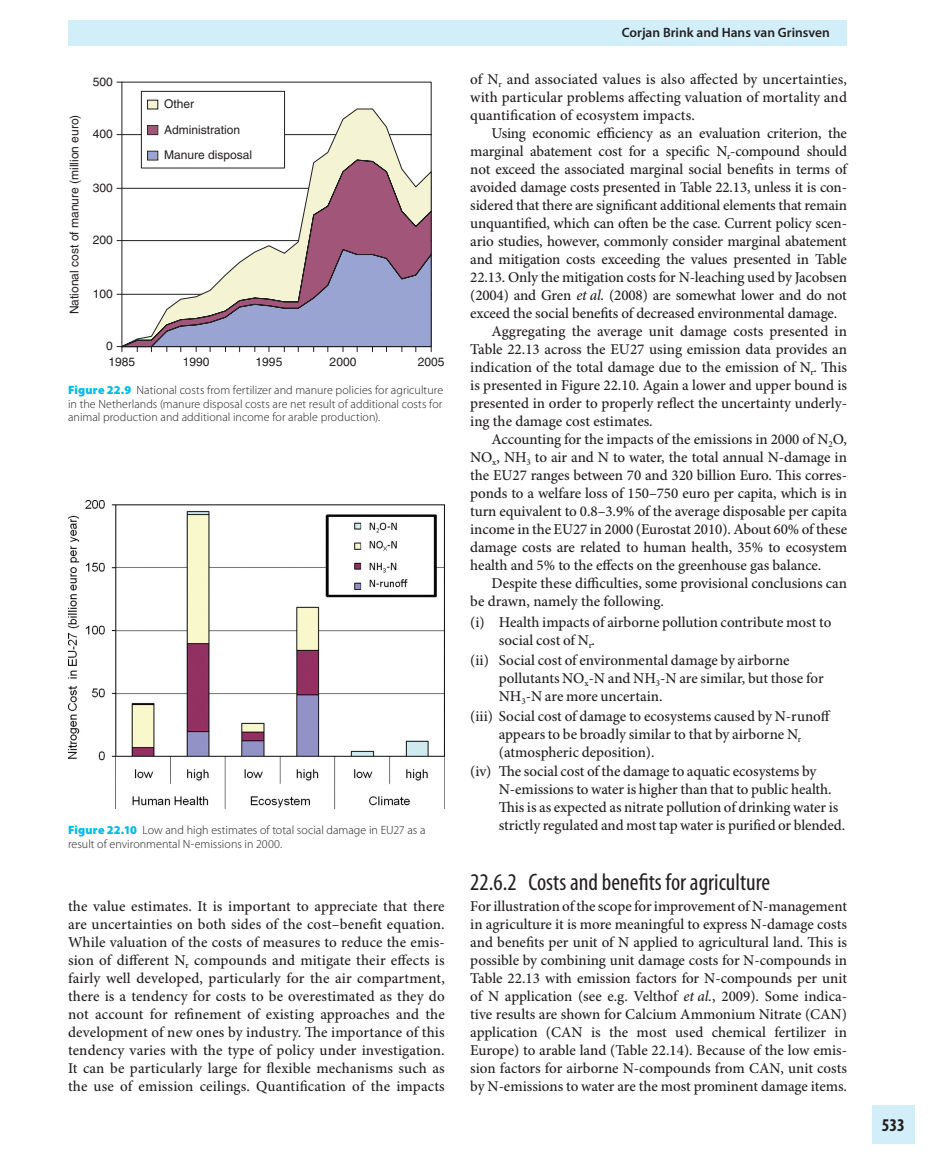
<style>
.page{position:relative;width:932px;height:1173px;background:#fff}
.page>*{position:absolute;margin:0;border:0;box-sizing:border-box;transform-origin:0 0}
.t1{font:condensed 24px "Myriad Pro";color:#231f20}
.t2{font:700 condensed 18px "Myriad Pro";color:#231f20}
.t3{font:500 15px/18px "Minion Pro";letter-spacing:-.005em;color:#231f20;text-align:justify}
.t4{font:600 13.5px "Myriad Pro";color:#231f20}
.t5{font:300 12px/13.5px "Myriad Pro";color:#231f20;text-align:justify}
.t6{font:12px/25.5px "Helvetica";color:#231f20}
.s1{font-weight:900;color:#00b9e7}
.s2{font-style:italic}
</style>
<div class="page">
<div style="left:68px;top:21px;width:779px;height:25px;background:#d1eef9"></div>
<div style="left:872px;top:1105px;width:42px;height:38px;background:#d1eef9"></div>
<svg style="left:116px;top:81px;width:316px;height:271px"></svg>
<svg style="left:122px;top:250px;width:310px;height:102px"></svg>
<div style="left:142px;top:92px;width:142px;height:76px;background:#fff"></div>
<div style="left:141px;top:91px;width:144px;height:77px;border:1px solid #231f20"></div>
<div style="left:147px;top:100px;width:11px;height:9px;background:#f4f4d5"></div>
<div style="left:147px;top:100px;width:11px;height:9px;border:1px solid #231f20"></div>
<div style="left:147px;top:126px;width:11px;height:9px;background:#a15579"></div>
<div style="left:147px;top:125px;width:11px;height:10px;border:1px solid #231f20"></div>
<div style="left:147px;top:151px;width:11px;height:9px;background:#9aa4d2"></div>
<div style="left:147px;top:151px;width:11px;height:9px;border:1px solid #231f20"></div>
<img style="left:68px;top:500px;width:376px;height:308px">
<p class="t6" style="left:63px;top:314px;width:201px;rotate:-90deg">National cost of manure (million euro)</p>
<p class="t6" style="left:93px;top:70px;width:22px">500</p>
<p class="t6" style="left:93px;top:123px;width:22px">400</p>
<p class="t6" style="left:93px;top:176px;width:22px">300</p>
<p class="t6" style="left:93px;top:229px;width:22px">200</p>
<p class="t6" style="left:93px;top:282px;width:22px">100</p>
<p class="t6" style="left:106px;top:335px;width:8px">0</p>
<p class="t6" style="left:164px;top:93px;width:90px">Other<br>Administration<br>Manure disposal</p>
<p class="t6" style="left:109px;top:350px;width:28px">1985</p>
<p class="t6" style="left:183px;top:350px;width:28px">1990</p>
<p class="t6" style="left:255px;top:350px;width:28px">1995</p>
<p class="t6" style="left:329px;top:350px;width:28px">2000</p>
<p class="t6" style="left:418px;top:350px;width:28px">2005</p>
<p class="t5" style="left:68px;top:385px;width:376px"><span class="s1">Figure 22.9</span> National costs from fertilizer and manure policies for agriculture in the Netherlands (manure disposal costs are net result of additional costs for animal production and additional income for arable production).</p>
<p class="t5" style="left:68px;top:824px;width:359px"><span class="s1">Figure 22.10</span> Low and high estimates of total social damage in EU27 as a result of environmental N-emissions in 2000.</p>
<p class="t3" style="left:68px;top:899px;width:378px">the value estimates. It is important to appreciate that there are uncertainties on both sides of the cost–benefit equation.<br>While valuation of the costs of measures to reduce the emis&shy;sion of different N <sub>r</sub> compounds and mitigate their effects is fairly well developed, particularly for the air compartment, there is a tendency for costs to be overestimated as they do not account for refinement of existing approaches and the development of new ones by industry. The importance of this tendency varies with the type of policy under investigation.<br>It can be particularly large for flexible mechanisms such as the use of emission ceilings. Quantification of the impacts</p>
<p class="t4" style="left:622px;top:27px;width:210px">Corjan Brink and Hans van Grinsven</p>
<p class="t3" style="left:470px;top:72px;width:378px">of N <sub>r</sub> and associated values is also affected by uncertainties, with particular problems affecting valuation of mortality and quantification of ecosystem impacts.</p>
<p class="t3" style="left:491px;top:126px;width:357px">Using economic efficiency as an evaluation criterion, the</p>
<p class="t3" style="left:470px;top:144px;width:378px">marginal abatement cost for a specific N <sub>r</sub> -compound should</p>
<p class="t3" style="left:470px;top:162px;width:378px">not exceed the associated marginal social benefits in terms of</p>
<p class="t3" style="left:470px;top:180px;width:378px">avoided damage costs presented in Table 22.13 , unless it is con-</p>
<p class="t3" style="left:470px;top:198px;width:378px">sidered that there are significant additional elements that remain</p>
<p class="t3" style="left:470px;top:216px;width:378px">unquantified, which can often be the case. Current policy scen-</p>
<p class="t3" style="left:470px;top:234px;width:378px">ario studies, however, commonly consider marginal abatement</p>
<p class="t3" style="left:470px;top:252px;width:378px">and mitigation costs exceeding the values presented in Table</p>
<p class="t3" style="left:470px;top:270px;width:378px">22.13 . Only the mitigation costs for N-leaching used by Jacobsen</p>
<p class="t3" style="left:470px;top:288px;width:378px">( 2004 ) and Gren <span class="s2">et al.</span> ( 2008 ) are somewhat lower and do not</p>
<p class="t3" style="left:470px;top:306px;width:368px">exceed the social benefits of decreased environmental damage.</p>
<p class="t3" style="left:491px;top:324px;width:357px">Aggregating the average unit damage costs presented in</p>
<p class="t3" style="left:470px;top:342px;width:378px">Table 22.13 across the EU27 using emission data provides an</p>
<p class="t3" style="left:470px;top:360px;width:378px">indication of the total damage due to the emission of N <sub>r</sub> . This</p>
<p class="t3" style="left:470px;top:378px;width:378px">is presented in Figure 22.10 . Again a lower and upper bound is</p>
<p class="t3" style="left:470px;top:396px;width:378px">presented in order to properly reflect the uncertainty underly-</p>
<p class="t3" style="left:470px;top:414px;width:184px">ing the damage cost estimates.</p>
<p class="t3" style="left:491px;top:432px;width:357px">Accounting for the impacts of the emissions in 2000 of N <sub>2</sub> O,</p>
<p class="t3" style="left:470px;top:450px;width:378px">NO <sub>x</sub> , NH <sub>3</sub> to air and N to water, the total annual N-damage in</p>
<p class="t3" style="left:470px;top:468px;width:378px">the EU27 ranges between 70 and 320 billion Euro. This corres-</p>
<p class="t3" style="left:470px;top:486px;width:378px">ponds to a welfare loss of 150–750 euro per capita, which is in</p>
<p class="t3" style="left:470px;top:504px;width:378px">turn equivalent to 0.8–3.9% of the average disposable per capita</p>
<p class="t3" style="left:470px;top:522px;width:378px">income in the EU27 in 2000 (Eurostat 2010 ). About 60% of these</p>
<p class="t3" style="left:470px;top:540px;width:378px">damage costs are related to human health, 35% to ecosystem</p>
<p class="t3" style="left:470px;top:558px;width:352px">health and 5% to the effects on the greenhouse gas balance.</p>
<p class="t3" style="left:491px;top:576px;width:357px">Despite these difficulties, some provisional conclusions can</p>
<p class="t3" style="left:470px;top:594px;width:195px">be drawn, namely the following.</p>
<p class="t3" style="left:499px;top:614px;width:334px;text-indent:-28px">(i) Health impacts of airborne pollution contribute most to social cost of N <sub>r</sub> .</p>
<p class="t3" style="left:499px;top:652px;width:326px;text-align:left;text-indent:-28px">(ii) Social cost of environmental damage by airborne pollutants NO <sub>x</sub> -N and NH <sub>3</sub> -N are similar, but those for<br>NH <sub>3</sub> -N are more uncertain.</p>
<p class="t3" style="left:470px;top:708px;width:362px">(iii) Social cost of damage to ecosystems caused by N-runoff</p>
<p class="t3" style="left:499px;top:726px;width:304px">appears to be broadly similar to that by airborne N <sub>r</sub></p>
<p class="t3" style="left:499px;top:744px;width:157px">(atmospheric deposition).</p>
<p class="t3" style="left:470px;top:763px;width:347px">(iv) The social cost of the damage to aquatic ecosystems by</p>
<p class="t3" style="left:499px;top:781px;width:334px">N-emissions to water is higher than that to public health.</p>
<p class="t3" style="left:499px;top:799px;width:341px">This is as expected as nitrate pollution of drinking water is</p>
<p class="t3" style="left:499px;top:817px;width:348px">strictly regulated and most tap water is purified or blended.</p>
<h1 class="t1" style="left:470px;top:873px;width:301px">22.6.2 Costs and benefits for agriculture</h1>
<p class="t3" style="left:470px;top:899px;width:378px">For illustration of the scope for improvement of N-management in agriculture it is more meaningful to express N-damage costs and benefits per unit of N applied to agricultural land. This is possible by combining unit damage costs for N-compounds in Table 22.13 with emission factors for N-compounds per unit of N application (see e.g. Velthof <span class="s2">et al.</span> , 2009 ). Some indica&shy;tive results are shown for Calcium Ammonium Nitrate (CAN) application (CAN is the most used chemical fertilizer in Europe) to arable land ( Table 22.14 ). Because of the low emis&shy;sion factors for airborne N-compounds from CAN, unit costs by N-emissions to water are the most prominent damage items.</p>
<p class="t2" style="left:881px;top:1118px;width:25px">533</p>
</div>
